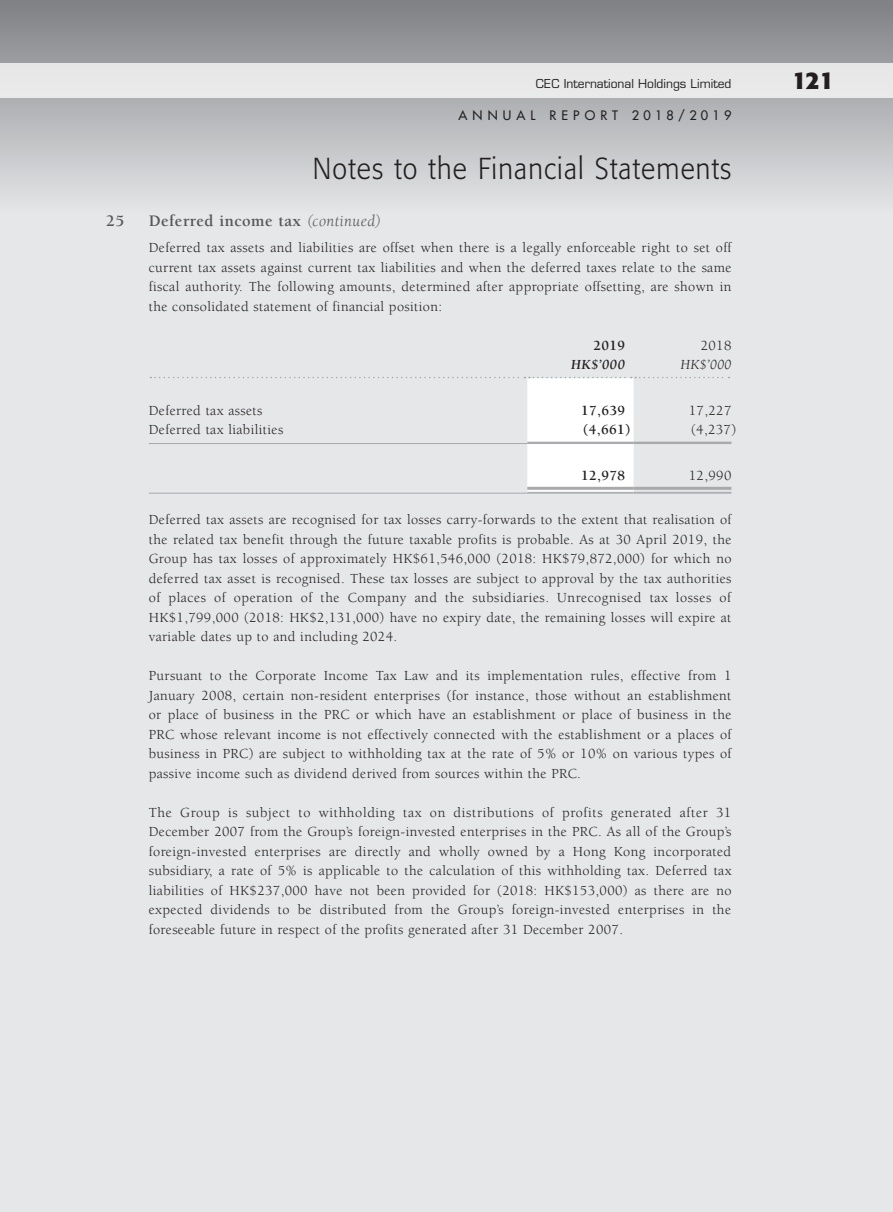
<style>
.page{position:relative;width:893px;height:1212px;background:#e6e7e9}
.page>*{position:absolute;margin:0;border:0;box-sizing:border-box;transform-origin:0 0}
.t1{font:300 30px "Formata";letter-spacing:.045em;color:#231f20;scale:.9 1}
.t2{font:700 24px "Formata";color:#231f20}
.t3{font:700 16.5px "Berkeley Std";letter-spacing:.025em;color:#57585a}
.t4{font:14.25px/19.5px "Berkeley Std";letter-spacing:.025em;color:#231f20;text-align:justify}
.t5{font:700 14.25px "Berkeley Std";letter-spacing:.025em;color:#231f20}
.t6{font:italic 700 14.25px "Berkeley Std";color:#231f20}
.t7{font:italic 14.25px "Berkeley Std";color:#231f20}
.t8{font:500 12.75px "Futura Std";letter-spacing:.4em;color:#231f20}
.t9{font:12px "Eurostile LT Std";color:#231f20}
.s1{font-weight:400;font-style:italic}
</style>
<div class="page">
<svg style="left:0;top:0;width:893px;height:193px;background:#aeafb2"></svg>
<div style="left:0;top:64px;width:893px;height:34px;background:#e8e8e9"></div>
<svg style="left:150px;top:377px;width:579px;height:116px"></svg>
<hr style="left:149px;top:443px;width:378px;height:1px;background:#a8a9ad">
<hr style="left:527px;top:442px;width:107px;height:1px;background:#a8a9ad">
<hr style="left:527px;top:443px;width:107px;height:1px;background:#a8a9ad">
<hr style="left:634px;top:442px;width:97px;height:1px;background:#a8a9ad">
<hr style="left:634px;top:443px;width:97px;height:1px;background:#a8a9ad">
<hr style="left:149px;top:493px;width:378px;height:1px;background:#a8a9ad">
<hr style="left:527px;top:487px;width:107px;height:3px;background:#a8a9ad">
<hr style="left:527px;top:492px;width:107px;height:1px;background:#a8a9ad">
<hr style="left:527px;top:493px;width:107px;height:1px;background:#a8a9ad">
<hr style="left:634px;top:487px;width:97px;height:3px;background:#a8a9ad">
<hr style="left:634px;top:492px;width:97px;height:1px;background:#a8a9ad">
<hr style="left:634px;top:493px;width:97px;height:1px;background:#a8a9ad">
<p class="t9" style="left:536px;top:77px;width:197px">CEC International Holdings Limited</p>
<h2 class="t2" style="left:792px;top:66px;width:43px">121</h2>
<p class="t8" style="left:459px;top:108px;width:274px">ANNUAL REPORT 2018/2019</p>
<h1 class="t1" style="left:313px;top:151px;width:467px">Notes to the Financial Statements</h1>
<p class="t3" style="left:106px;top:212px;width:20px">25</p>
<p class="t3" style="left:149px;top:212px;width:234px">Deferred income tax <span class="s1">(continued)</span></p>
<p class="t4" style="left:149px;top:238px;width:584px">Deferred tax assets and liabilities are offset when there is a legally enforceable right to set off current tax assets against current tax liabilities and when the deferred taxes relate to the same fiscal authority. The following amounts, determined after appropriate offsetting, are shown in the consolidated statement of financial position:</p>
<p class="t5" style="left:593px;top:338px;width:33px">2019</p>
<p class="t4" style="left:701px;top:336px;width:32px">2018</p>
<p class="t6" style="left:571px;top:357px;width:55px">HK$’000</p>
<p class="t7" style="left:680px;top:357px;width:52px">HK$’000</p>
<p class="t4" style="left:149px;top:401px;width:115px">Deferred tax assets</p>
<p class="t5" style="left:581px;top:403px;width:46px">17,639</p>
<p class="t4" style="left:689px;top:401px;width:44px">17,227</p>
<p class="t4" style="left:149px;top:420px;width:136px">Deferred tax liabilities</p>
<p class="t5" style="left:583px;top:422px;width:49px">(4,661)</p>
<p class="t4" style="left:691px;top:420px;width:46px">(4,237)</p>
<p class="t5" style="left:581px;top:468px;width:46px">12,978</p>
<p class="t4" style="left:689px;top:466px;width:44px">12,990</p>
<p class="t4" style="left:149px;top:510px;width:584px">Deferred tax assets are recognised for tax losses carry-forwards to the extent that realisation of the related tax benefit through the future taxable profits is probable. As at 30 April 2019, the Group has tax losses of approximately HK$61,546,000 (2018: HK$79,872,000) for which no deferred tax asset is recognised. These tax losses are subject to approval by the tax authorities of places of operation of the Company and the subsidiaries. Unrecognised tax losses of HK$1,799,000 (2018: HK$2,131,000) have no expiry date, the remaining losses will expire at variable dates up to and including 2024.</p>
<p class="t4" style="left:149px;top:666px;width:584px">Pursuant to the Corporate Income Tax Law and its implementation rules, effective from 1<br>January 2008, certain non-resident enterprises (for instance, those without an establishment or place of business in the PRC or which have an establishment or place of business in the PRC whose relevant income is not effectively connected with the establishment or a places of business in PRC) are subject to withholding tax at the rate of 5% or 10% on various types of passive income such as dividend derived from sources within the PRC.</p>
<p class="t4" style="left:149px;top:803px;width:584px">The Group is subject to withholding tax on distributions of profits generated after 31<br>December 2007 from the Group’s foreign-invested enterprises in the PRC. As all of the Group’s foreign-invested enterprises are directly and wholly owned by a Hong Kong incorporated subsidiary, a rate of 5% is applicable to the calculation of this withholding tax. Deferred tax liabilities of HK$237,000 have not been provided for (2018: HK$153,000) as there are no expected dividends to be distributed from the Group’s foreign-invested enterprises in the foreseeable future in respect of the profits generated after 31 December 2007.</p>
</div>
